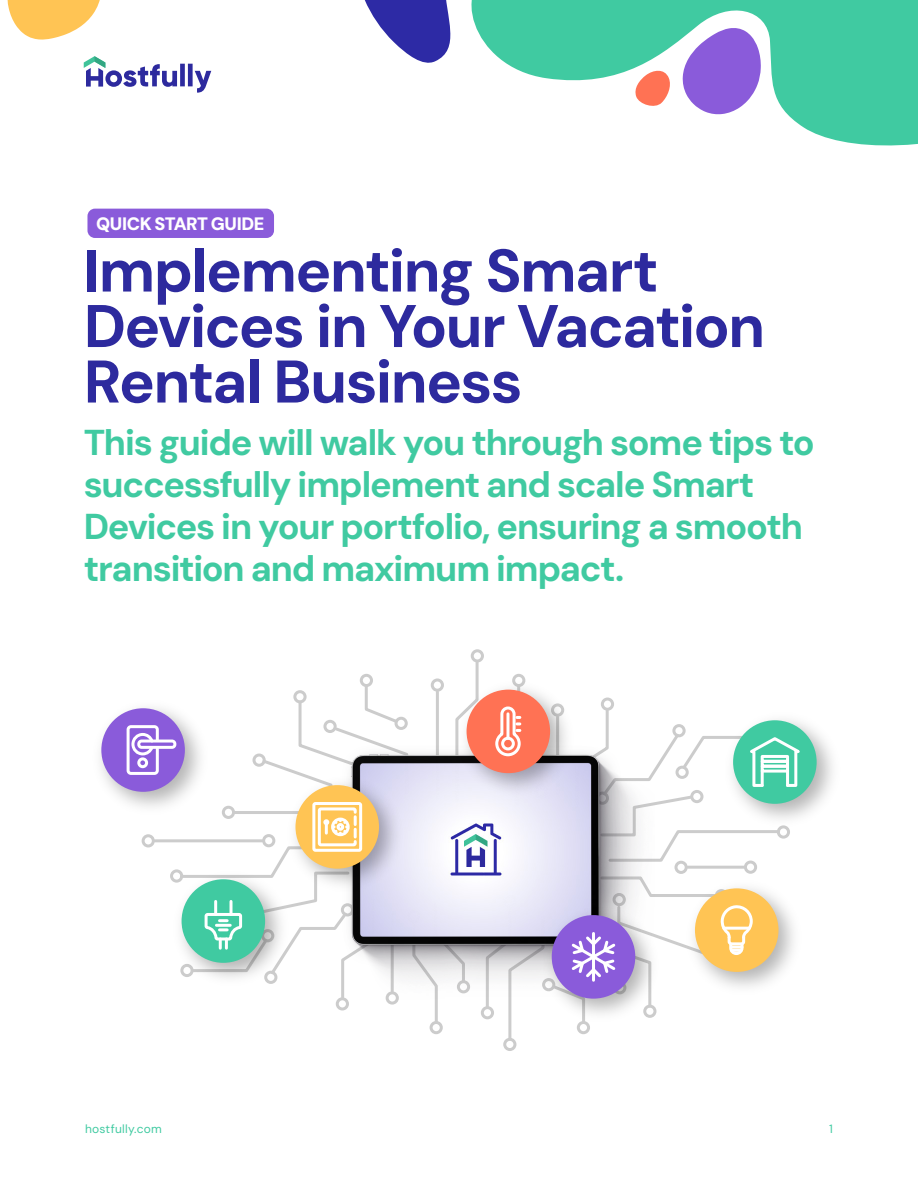
<style>
.page{position:relative;width:918px;height:1188px;background:#fff}
.page>*{position:absolute;margin:0;border:0;box-sizing:border-box;transform-origin:0 0}
.t1{font:700 60px/55.5px "DM Sans";letter-spacing:-.03em;color:#2d2a9e}
.t2{font:700 36px/42px "DM Sans";letter-spacing:-.035em;color:#40caa1}
.t3{font:900 18px "DM Sans";letter-spacing:-.025em;color:#fff}
.t4{font:12px "DM Sans";letter-spacing:.02em;color:#40caa1}
</style>
<div class="page">
<svg style="left:471px;top:0;width:447px;height:146px;fill:#40caa1"></svg>
<svg style="left:364px;top:0;width:87px;height:63px"></svg>
<svg style="left:633px;top:68px;width:39px;height:41px"></svg>
<svg style="left:84px;top:56px;width:127px;height:37px"></svg>
<svg style="left:7px;top:0;width:93px;height:40px"></svg>
<svg style="left:682px;top:27px;width:79px;height:88px"></svg>
<hr style="left:155px;top:839px;width:107px;height:3px;background:#ccc">
<div style="left:142px;top:834px;width:13px;height:13px;border:3px solid #ccc;border-radius:50%"></div>
<img style="left:176px;top:649px;width:581px;height:402px">
<img style="left:170px;top:864px;width:8px;height:129px">
<img style="left:100px;top:693px;width:116px;height:129px">
<div style="left:101px;top:708px;width:84px;height:84px;background:#8a5bda;border-radius:50%"></div>
<div style="left:137px;top:740px;width:39px;height:9px;border:3px solid #fff;border-radius:3px"></div>
<div style="left:127px;top:725px;width:32px;height:50px;border:3px solid #fff;border-radius:3px"></div>
<svg style="left:130px;top:731px;width:26px;height:26px"></svg>
<div style="left:137px;top:757px;width:11px;height:11px;border:3px solid #fff;border-radius:50%"></div>
<svg style="left:178px;top:845px;width:198px;height:155px"></svg>
<img style="left:717px;top:705px;width:116px;height:107px">
<div style="left:733px;top:720px;width:84px;height:84px;background:#40caa1;border-radius:50%"></div>
<svg style="left:574px;top:708px;width:234px;height:155px"></svg>
<div style="left:761px;top:755px;width:28px;height:8px;border:3px solid #fff"></div>
<div style="left:761px;top:760px;width:28px;height:8px;border:3px solid #fff"></div>
<div style="left:761px;top:765px;width:28px;height:8px;border:3px solid #fff"></div>
<hr style="left:761px;top:771px;width:3px;height:14px;background:#fff">
<hr style="left:786px;top:771px;width:3px;height:14px;background:#fff">
<img style="left:680px;top:873px;width:114px;height:129px">
<div style="left:695px;top:888px;width:84px;height:84px;background:#ffc454;border-radius:50%"></div>
<svg style="left:484px;top:875px;width:270px;height:167px"></svg>
<img style="left:279px;top:770px;width:131px;height:130px">
<div style="left:295px;top:785px;width:84px;height:84px;background:#ffc454;border-radius:50%"></div>
<div style="left:312px;top:802px;width:50px;height:50px;border:3px solid #fff;border-radius:2px"></div>
<div style="left:318px;top:807px;width:39px;height:39px;border:3px solid #fff"></div>
<svg style="left:231px;top:810px;width:126px;height:27px"></svg>
<img style="left:452px;top:674px;width:128px;height:130px">
<div style="left:467px;top:690px;width:83px;height:83px;background:#ff7254;border-radius:50%"></div>
<svg style="left:454px;top:660px;width:90px;height:147px"></svg>
<hr style="left:506px;top:714px;width:3px;height:24px;background:#fff">
<div style="left:87px;top:209px;width:187px;height:29px;background:#8a5bda;border-radius:8px"></div>
<p class="t3" style="left:96px;top:212px;width:170px">QUICK START GUIDE</p>
<h1 class="t1" style="left:84px;top:243px;width:683px">Implementing Smart<br>Devices in Your Vacation<br>Rental Business</h1>
<p class="t2" style="left:84px;top:422px;width:733px">This guide will walk you through some tips to successfully implement and scale Smart Devices in your portfolio, ensuring a smooth transition and maximum impact.</p>
<p class="t4" style="left:85px;top:1121px;width:78px">hostfully.com</p>
<p class="t4" style="left:829px;top:1121px;width:5px">1</p>
</div>
